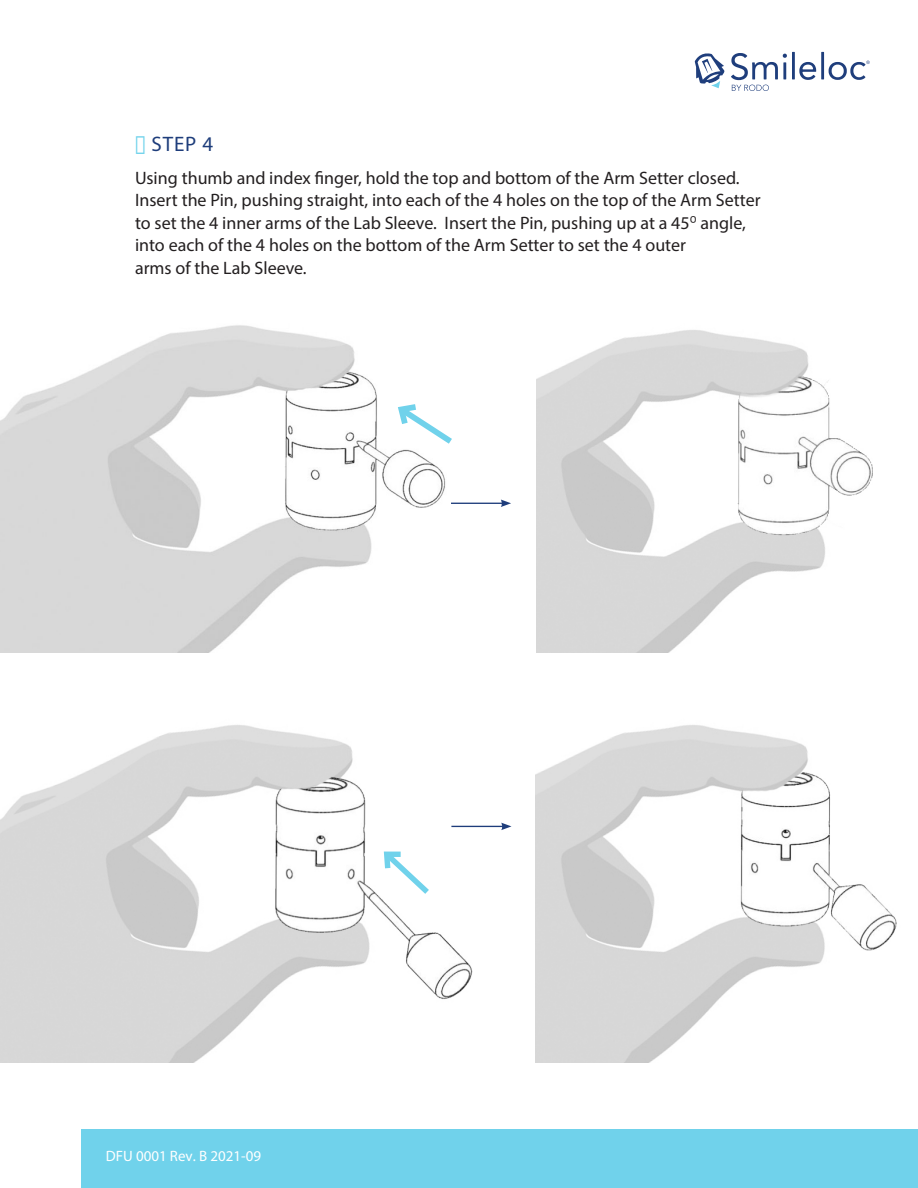
<style>
.page{position:relative;width:918px;height:1188px;background:#fff}
.page>*{position:absolute;margin:0;border:0;box-sizing:border-box;transform-origin:0 0}
.t1{font:21px "Myriad Pro";color:#1e3d7b}
.t2{font:18px/22.5px "Myriad Pro";color:#231f20}
.t3{font:15px "Myriad Pro";color:#fff}
.s1{color:#70d2eb}
.s2{font-family:"Calibri";font-weight:300}
</style>
<div class="page">
<img style="left:0;top:725px;width:485px;height:338px">
<img style="left:0;top:325px;width:486px;height:328px">
<div style="left:81px;top:1129px;width:837px;height:59px;background:#70d2eb"></div>
<hr style="left:792px;top:52px;width:3px;height:27px;background:#1f3e7c">
<svg style="left:799px;top:62px;width:17px;height:18px"></svg>
<hr style="left:821px;top:52px;width:3px;height:27px;background:#1f3e7c">
<svg style="left:731px;top:53px;width:56px;height:38px"></svg>
<svg style="left:695px;top:53px;width:29px;height:35px"></svg>
<svg style="left:829px;top:61px;width:41px;height:19px"></svg>
<svg style="left:379px;top:847px;width:56px;height:53px"></svg>
<svg style="left:393px;top:400px;width:65px;height:49px"></svg>
<hr style="left:451px;top:503px;width:52px;height:1px;background:#1e3d7b">
<svg style="left:501px;top:500px;width:10px;height:7px"></svg>
<hr style="left:451px;top:826px;width:53px;height:1px;background:#1e3d7b">
<svg style="left:501px;top:823px;width:11px;height:7px"></svg>
<img style="left:536px;top:330px;width:337px;height:323px">
<img style="left:536px;top:725px;width:361px;height:338px">
<p class="t1" style="left:135px;top:131px;width:80px"><span class="s1">■</span> STEP 4</p>
<p class="t2" style="left:135px;top:166px;width:606px">Using thumb and index finger, hold the top and bottom of the Arm Setter closed.</p>
<p class="t2" style="left:135px;top:189px;width:627px">Insert the Pin, pushing straight, into each of the 4 holes on the top of the Arm Setter to set the 4 inner arms of the Lab Sleeve. Insert the Pin, pushing up at a 45<span class="s2">⁰</span> angle, into each of the 4 holes on the bottom of the Arm Setter to set the 4 outer<br>arms of the Lab Sleeve.</p>
<p class="t3" style="left:106px;top:1147px;width:157px">DFU 0001 Rev. B 2021-09</p>
</div>
